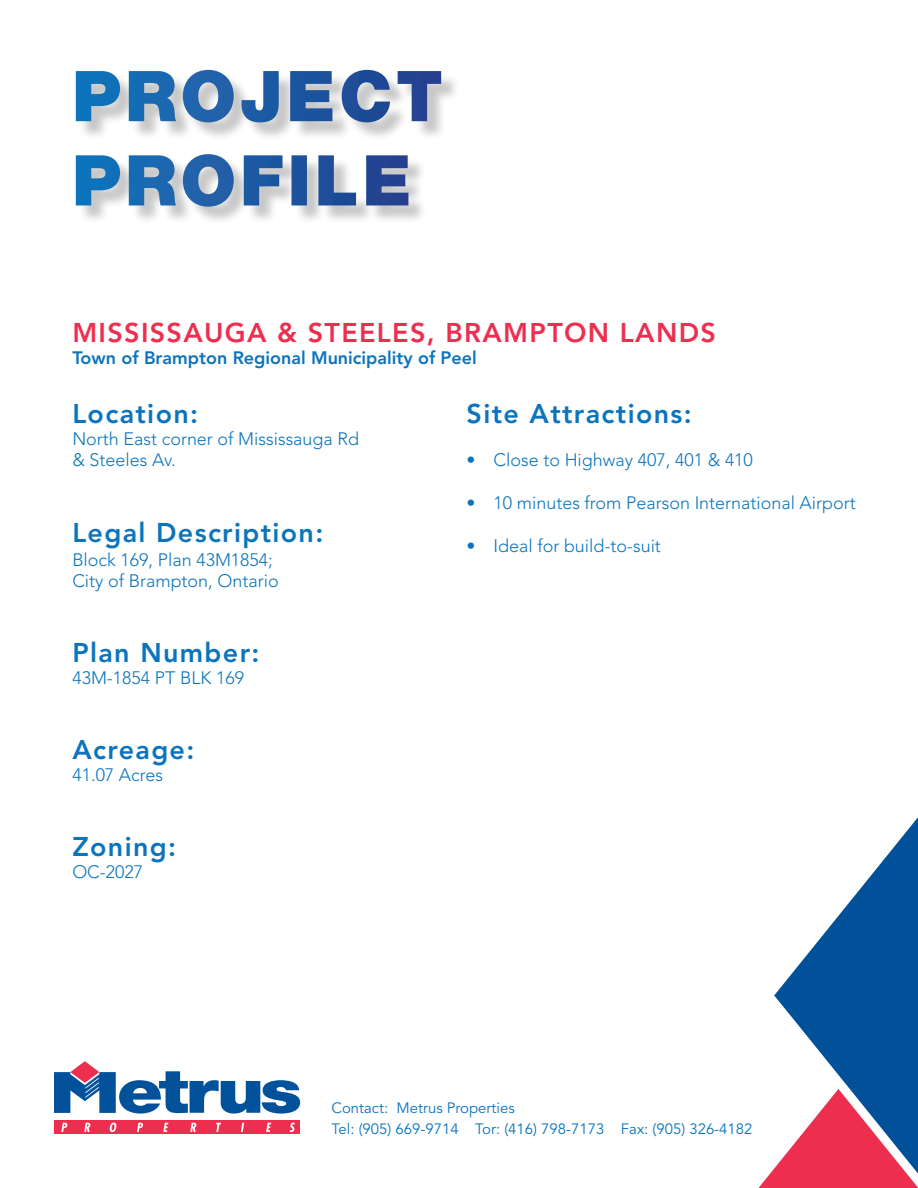
<style>
.page{position:relative;width:918px;height:1188px;background:#fff}
.page>*{position:absolute;margin:0;border:0;box-sizing:border-box;transform-origin:0 0}
.Blue_Head{font:800 26.85px "Avenir";letter-spacing:.05em;color:#0c74bc}
.t1{font:800 26.85px "Avenir";letter-spacing:.05em;color:#ee2e4e}
.t2{font:300 18px/21.5px "Avenir";color:#0c74bc}
.t3{font:800 18px "Avenir";color:#0c74bc}
.t4{font:15px "Avenir";color:#0c74bc}
</style>
<div class="page">
<svg style="left:774px;top:817px;width:144px;height:272px;fill:#01519a"></svg>
<svg style="left:759px;top:1089px;width:159px;height:99px"></svg>
<div style="left:78px;top:156px;width:349px;height:69px;background:#231f20;opacity:.25"></div>
<svg style="left:76px;top:154px;width:332px;height:53px;background:#7295bf"></svg>
<div style="left:78px;top:72px;width:382px;height:69px;background:#231f20;opacity:.25"></div>
<svg style="left:76px;top:70px;width:365px;height:52px"></svg>
<div style="left:54px;top:1120px;width:246px;height:14px;background:#ee2e4e"></div>
<svg style="left:54px;top:1061px;width:246px;height:53px"></svg>
<svg style="left:61px;top:1122px;width:7px;height:10px"></svg>
<svg style="left:84px;top:1123px;width:7px;height:9px"></svg>
<svg style="left:109px;top:1122px;width:8px;height:10px"></svg>
<svg style="left:137px;top:1122px;width:6px;height:10px"></svg>
<svg style="left:163px;top:1123px;width:5px;height:9px"></svg>
<svg style="left:190px;top:1123px;width:7px;height:9px"></svg>
<svg style="left:216px;top:1123px;width:5px;height:9px"></svg>
<svg style="left:241px;top:1123px;width:3px;height:9px"></svg>
<svg style="left:266px;top:1123px;width:5px;height:9px"></svg>
<svg style="left:290px;top:1122px;width:5px;height:10px"></svg>
<p class="t1" style="left:72px;top:317px;width:645px">MISSISSAUGA &amp; STEELES, BRAMPTON LANDS</p>
<p class="t3" style="left:72px;top:347px;width:406px">Town of Brampton Regional Municipality of Peel</p>
<p class="Blue_Head" style="left:72px;top:398px;width:127px">Location:</p>
<p class="t2" style="left:72px;top:428px;width:288px">North East corner of Mississauga Rd &amp; Steeles Av.</p>
<p class="Blue_Head" style="left:467px;top:398px;width:227px">Site Attractions:</p>
<p class="t2" style="left:467px;top:449px;width:288px">• Close to Highway 407, 401 &amp; 410</p>
<p class="t2" style="left:467px;top:492px;width:391px">• 10 minutes from Pearson International Airport</p>
<p class="t2" style="left:467px;top:535px;width:196px">• Ideal for build-to-suit</p>
<p class="Blue_Head" style="left:72px;top:516px;width:253px">Legal Description:</p>
<p class="t2" style="left:72px;top:549px;width:202px">Block 169, Plan 43M1854;</p>
<p class="t2" style="left:72px;top:570px;width:208px">City of Brampton, Ontario</p>
<p class="Blue_Head" style="left:72px;top:637px;width:189px">Plan Number:</p>
<p class="t2" style="left:72px;top:667px;width:173px">43M-1854 PT BLK 169</p>
<p class="Blue_Head" style="left:72px;top:734px;width:124px">Acreage:</p>
<p class="t2" style="left:72px;top:764px;width:92px">41.07 Acres</p>
<p class="Blue_Head" style="left:72px;top:831px;width:105px">Zoning:</p>
<p class="t2" style="left:72px;top:861px;width:72px">OC-2027</p>
<p class="t4" style="left:332px;top:1099px;width:185px">Contact: Metrus Properties</p>
<p class="t4" style="left:332px;top:1120px;width:422px">Tel: (905) 669-9714 Tor: (416) 798-7173 Fax: (905) 326-4182</p>
</div>
